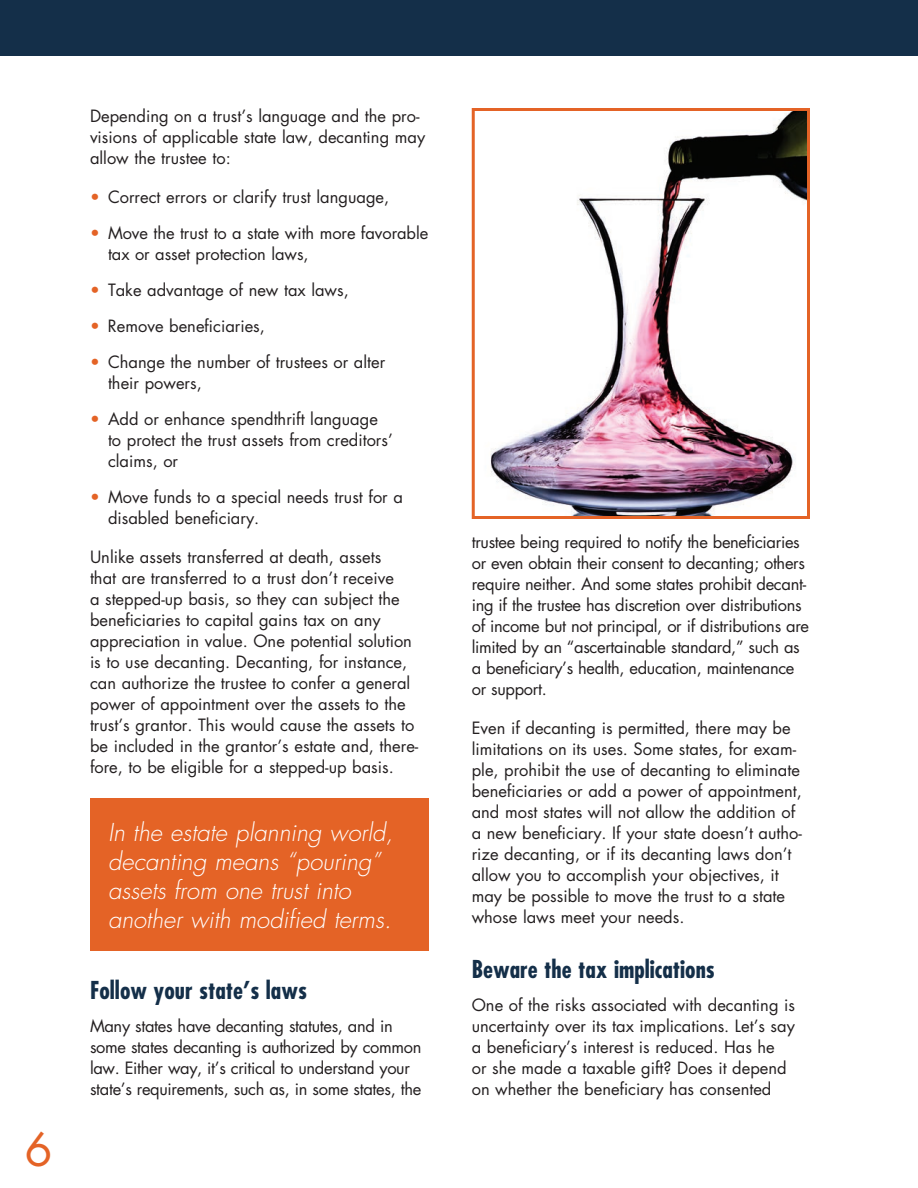
<style>
.page{position:relative;width:918px;height:1188px;background:#fff}
.page>*{position:absolute;margin:0;border:0;box-sizing:border-box;transform-origin:0 0}
.t1{font:45px "Futura Std";color:#e46326}
.t2{font:italic 300 24px/28.8px "Futura Std";color:#fff}
.t3{font:700 condensed 24px "Futura Std";color:#142f49}
.t4{font:16.5px/21px "Futura Std";color:#231f20}
.t5{font:16.5px/21px "Futura Std";letter-spacing:-.02em;color:#231f20}
.s1{color:#e46326}
</style>
<div class="page">
<div style="left:0;top:0;width:918px;height:55px;background:#142f49"></div>
<img style="left:490px;top:112px;width:316px;height:403px">
<div style="left:472px;top:108px;width:338px;height:411px;border:3px solid #e46326"></div>
<div style="left:90px;top:798px;width:338px;height:153px;background:#e46326"></div>
<h1 class="t1" style="left:25px;top:1120px;width:29px">6</h1>
<p class="t4" style="left:90px;top:105px;width:337px">Depending on a trust’s language and the pro&shy;visions of applicable state law, decanting may allow the trustee to:</p>
<p class="t4" style="left:90px;top:186px;width:301px"><span class="s1">•</span> Correct errors or clarify trust language,</p>
<p class="t4" style="left:108px;top:222px;width:322px;text-indent:-18px"><span class="s1">•</span> Move the trust to a state with more favorable tax or asset protection laws,</p>
<p class="t4" style="left:90px;top:279px;width:260px"><span class="s1">•</span> Take advantage of new tax laws,</p>
<p class="t4" style="left:90px;top:315px;width:176px"><span class="s1">•</span> Remove beneficiaries,</p>
<p class="t4" style="left:108px;top:351px;width:279px;text-indent:-18px"><span class="s1">•</span> Change the number of trustees or alter their powers,</p>
<p class="t4" style="left:108px;top:408px;width:286px;text-indent:-18px"><span class="s1">•</span> Add or enhance spendthrift language to protect the trust assets from creditors’ claims, or</p>
<p class="t4" style="left:108px;top:486px;width:296px;text-indent:-18px"><span class="s1">•</span> Move funds to a special needs trust for a disabled beneficiary.</p>
<p class="t4" style="left:90px;top:546px;width:330px">Unlike assets transferred at death, assets<br>that are transferred to a trust don’t receive<br>a stepped-up basis, so they can subject the beneficiaries to capital gains tax on any appreciation in value. One potential solution is to use decanting. Decanting, for instance, can authorize the trustee to confer a general power of appointment over the assets to the trust’s grantor. This would cause the assets to be included in the grantor’s estate and, there&shy;fore, to be eligible for a stepped-up basis.</p>
<h2 class="t2" style="left:108px;top:819px;width:287px">In the estate planning world, decanting means “pouring” assets from one trust into another with modified terms.</h2>
<h2 class="t3" style="left:90px;top:975px;width:219px">Follow your state’s laws</h2>
<p class="t5" style="left:90px;top:1016px;width:333px">Many states have decanting statutes, and in some states decanting is authorized by common law. Either way, it’s critical to understand your state’s requirements, such as, in some states, the</p>
<p class="t5" style="left:472px;top:531px;width:339px">trustee being required to notify the beneficiaries or even obtain their consent to decanting; others require neither. And some states prohibit decant&shy;ing if the trustee has discretion over distributions of income but not principal, or if distributions are limited by an “ascertainable standard,” such as a beneficiary’s health, education, maintenance or support.</p>
<p class="t4" style="left:472px;top:717px;width:332px">Even if decanting is permitted, there may be limitations on its uses. Some states, for exam&shy;ple, prohibit the use of decanting to eliminate beneficiaries or add a power of appointment, and most states will not allow the addition of a new beneficiary. If your state doesn’t autho&shy;rize decanting, or if its decanting laws don’t allow you to accomplish your objectives, it may be possible to move the trust to a state whose laws meet your needs.</p>
<h2 class="t3" style="left:472px;top:954px;width:245px">Beware the tax implications</h2>
<p class="t4" style="left:472px;top:995px;width:325px">One of the risks associated with decanting is uncertainty over its tax implications. Let’s say a beneficiary’s interest is reduced. Has he<br>or she made a taxable gift? Does it depend on whether the beneficiary has consented</p>
</div>
